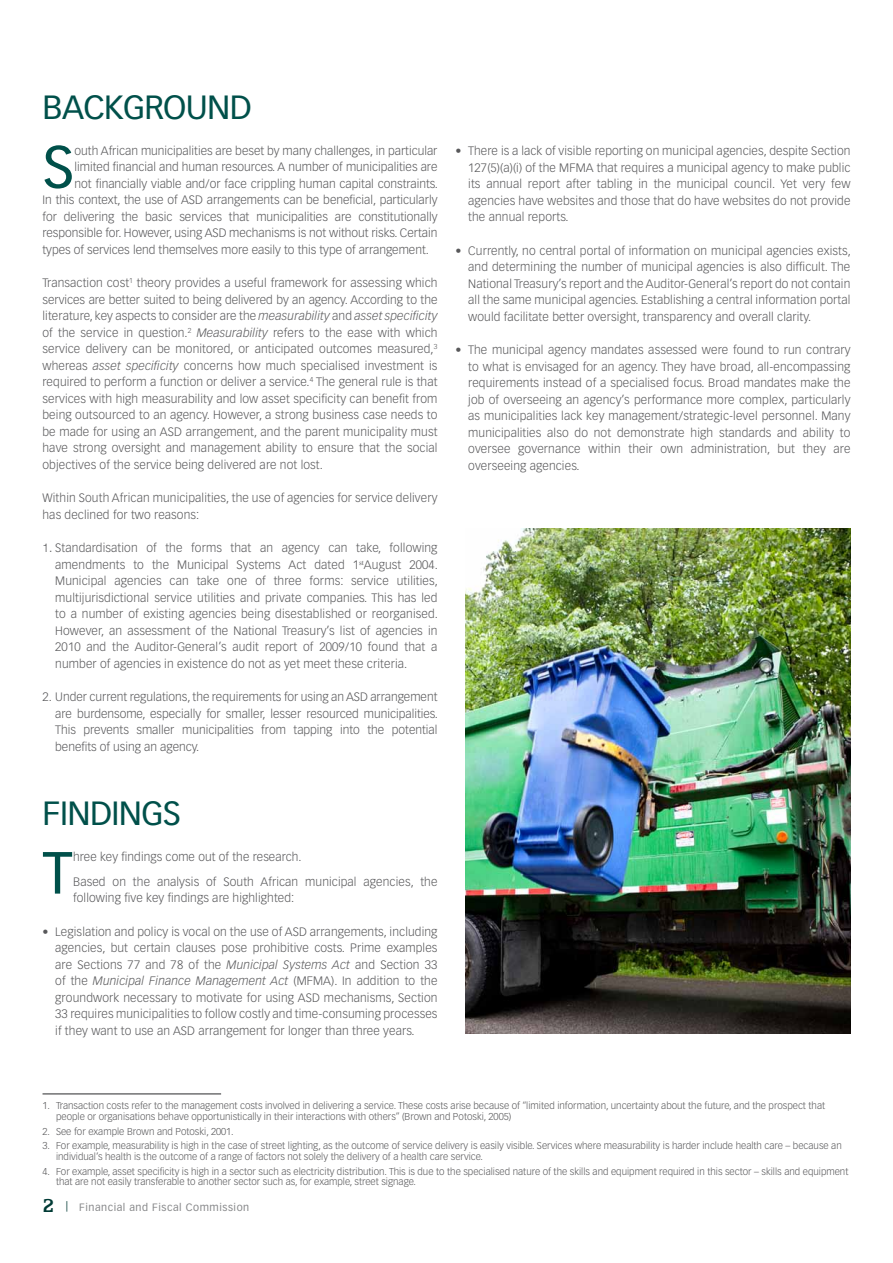
<style>
.page{position:relative;width:893px;height:1263px;background:#fff}
.page>*{position:absolute;margin:0;border:0;box-sizing:border-box;transform-origin:0 0}
.t1{font:58.35px "Vectora LT Std";color:#00504a}
.t2{font:33px "Vectora LT Std";letter-spacing:-.02em;color:#00504a}
.t3{font:300 12px/16.5px "Vectora LT Std";color:#58585a;text-align:justify}
.t4{font:10.5px "Vectora LT Std";letter-spacing:.05em;color:#87888a}
.t5{font:300 9.75px/10.5px "Vectora LT Std";color:#58585a}
.s1{font-style:italic}
.s2{font-family:"Helvetica Neue LT Std"}
.s3{font-family:"Egyptian 505 BT";font-weight:700;font-size:21px;color:#003b35}
.s4{color:#003b35}
</style>
<div class="page">
<hr style="left:43px;top:1093px;width:178px;height:2px;background:#707172">
<img style="left:465px;top:529px;width:385px;height:505px">
<h2 class="t2" style="left:43px;top:88px;width:211px">BACKGROUND</h2>
<h1 class="t1" style="left:43px;top:133px;width:34px">S</h1>
<p class="t3" style="left:75px;top:142px;width:364px">outh African municipalities are beset by many challenges, in particular</p>
<p class="t3" style="left:75px;top:159px;width:364px">limited financial and human resources. A number of municipalities are</p>
<p class="t3" style="left:75px;top:175px;width:365px">not financially viable and/or face crippling human capital constraints.</p>
<p class="t3" style="left:43px;top:192px;width:396px">In this context, the use of ASD arrangements can be beneficial, particularly</p>
<p class="t3" style="left:43px;top:208px;width:396px">for delivering the basic services that municipalities are constitutionally</p>
<p class="t3" style="left:43px;top:225px;width:396px">responsible for. However, using ASD mechanisms is not without risks. Certain</p>
<p class="t3" style="left:43px;top:241px;width:388px">types of services lend themselves more easily to this type of arrangement.</p>
<p class="t3" style="left:43px;top:275px;width:396px">Transaction cost<sup>1</sup> theory provides a useful framework for assessing which services are better suited to being delivered by an agency. According to the literature, key aspects to consider are the <span class="s1">measurability</span> and <span class="s1">asset specificity </span>of the service in question.<sup>2</sup> <span class="s1">Measurability</span> refers to the ease with which service delivery can be monitored, or anticipated outcomes measured,<sup>3 </sup>whereas <span class="s1">asset specificity</span> concerns how much specialised investment is required to perform a function or deliver a service.<sup>4</sup> The general rule is that services with high measurability and low asset specificity can benefit from being outsourced to an agency. However, a strong business case needs to be made for using an ASD arrangement, and the parent municipality must have strong oversight and management ability to ensure that the social objectives of the service being delivered are not lost.</p>
<p class="t3" style="left:43px;top:490px;width:396px">Within South African municipalities, the use of agencies for service delivery has declined for two reasons:</p>
<p class="t3" style="left:55px;top:540px;width:384px;text-indent:-13px"><span class="s2">1.</span> Standardisation of the forms that an agency can take, following amendments to the Municipal Systems Act dated 1<sup>st</sup>August 2004.<br>Municipal agencies can take one of three forms: service utilities, multijurisdictional service utilities and private companies. This has led to a number of existing agencies being disestablished or reorganised.<br>However, an assessment of the National Treasury’s list of agencies in 2010 and the Auditor-General’s audit report of 2009/10 found that a number of agencies in existence do not as yet meet these criteria.</p>
<p class="t3" style="left:55px;top:689px;width:384px;text-indent:-13px">2. Under current regulations, the requirements for using an ASD arrangement are burdensome, especially for smaller, lesser resourced municipalities.<br>This prevents smaller municipalities from tapping into the potential benefits of using an agency.</p>
<p class="t3" style="left:468px;top:143px;width:384px;text-indent:-13px"><span class="s2">•</span> There is a lack of visible reporting on municipal agencies, despite Section 127(5)(a)(i) of the MFMA that requires a municipal agency to make public its annual report after tabling in the municipal council. Yet very few agencies have websites and those that do have websites do not provide the annual reports.</p>
<p class="t3" style="left:468px;top:242px;width:384px;text-indent:-13px"><span class="s2">•</span> Currently, no central portal of information on municipal agencies exists, and determining the number of municipal agencies is also difficult. The National Treasury’s report and the Auditor-General’s report do not contain all the same municipal agencies. Establishing a central information portal would facilitate better oversight, transparency and overall clarity.</p>
<p class="t3" style="left:468px;top:342px;width:384px;text-indent:-13px"><span class="s2">•</span> The municipal agency mandates assessed were found to run contrary to what is envisaged for an agency. They have broad, all-encompassing requirements instead of a specialised focus. Broad mandates make the job of overseeing an agency’s performance more complex, particularly as municipalities lack key management/strategic-level personnel. Many municipalities also do not demonstrate high standards and ability to oversee governance within their own administration, but they are overseeing agencies.</p>
<h2 class="t2" style="left:43px;top:794px;width:140px">FINDINGS</h2>
<h1 class="t1" style="left:43px;top:839px;width:32px">T</h1>
<p class="t3" style="left:73px;top:844px;width:366px;line-height:25px">hree key findings come out of the research.<br>Based on the analysis of South African municipal agencies, the</p>
<p class="t3" style="left:73px;top:890px;width:223px">following five key findings are highlighted:</p>
<p class="t3" style="left:55px;top:923px;width:384px;text-indent:-13px"><span class="s2">•</span> Legislation and policy is vocal on the use of ASD arrangements, including agencies, but certain clauses pose prohibitive costs. Prime examples are Sections 77 and 78 of the <span class="s1">Municipal Systems Act</span> and Section 33 of the <span class="s1">Municipal Finance Management Act</span> (MFMA). In addition to the groundwork necessary to motivate for using ASD mechanisms, Section 33 requires municipalities to follow costly and time-consuming processes if they want to use an ASD arrangement for longer than three years.</p>
<p class="t5" style="left:56px;top:1101px;width:771px;text-indent:-14px">1. Transaction costs refer to the management costs involved in delivering a service. These costs arise because of “limited information, uncertainty about the future, and the prospect that people or organisations behave opportunistically in their interactions with others” (Brown and Potoski, 2005)</p>
<p class="t5" style="left:43px;top:1126px;width:193px">2. See for example Brown and Potoski, 2001.</p>
<p class="t5" style="left:56px;top:1141px;width:787px;text-indent:-14px">3. For example, measurability is high in the case of street lighting, as the outcome of service delivery is easily visible. Services where measurability is harder include health care – because an individual’s health is the outcome of a range of factors not solely the delivery of a health care service.</p>
<p class="t5" style="left:56px;top:1166px;width:794px;text-indent:-14px">4. For example, asset specificity is high in a sector such as electricity distribution. This is due to the specialised nature of the skills and equipment required in this sector – skills and equipment that are not easily transferable to another sector such as, for example, street signage.</p>
<p class="t4" style="left:43px;top:1201px;width:208px"><span class="s3">2</span> <span class="s4">|</span> Financial and Fiscal Commission</p>
</div>
